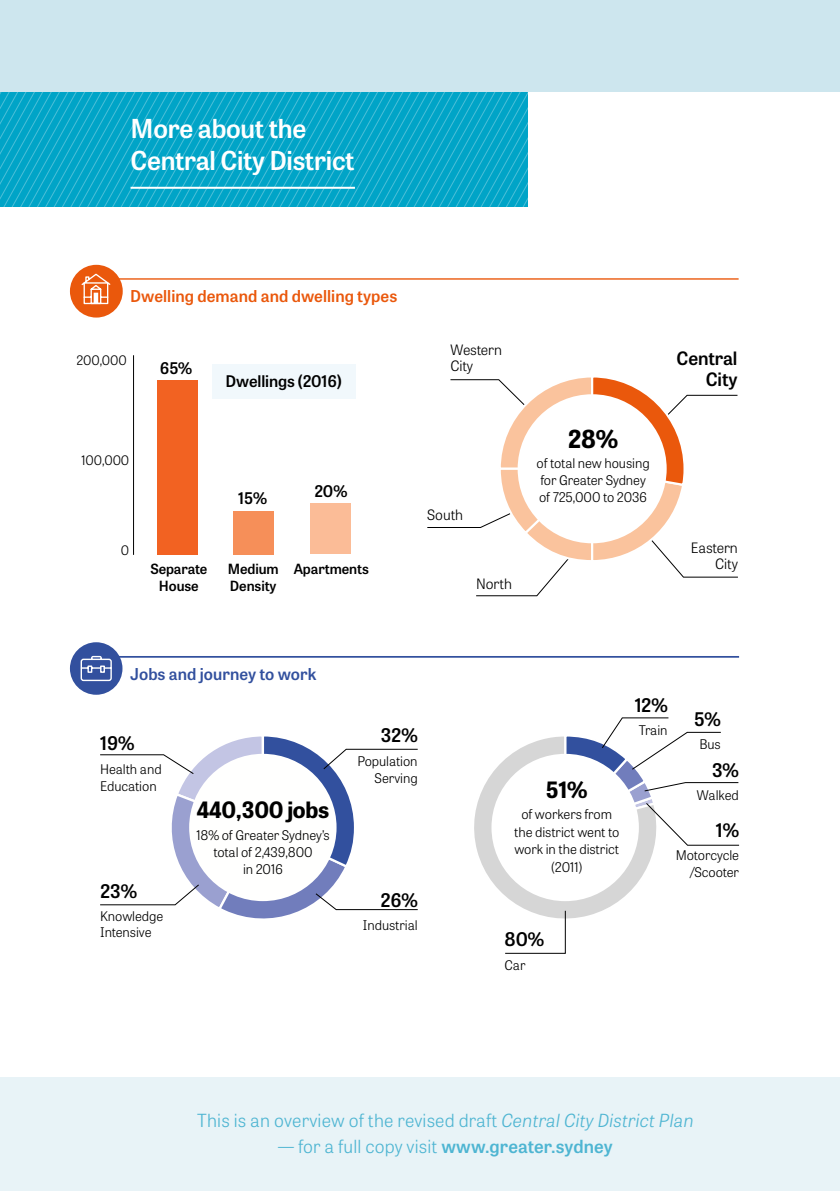
<style>
.page{position:relative;width:840px;height:1191px;background:#fff}
.page>*{position:absolute;margin:0;border:0;box-sizing:border-box;transform-origin:0 0}
.H3_Heading_RP{font:600 26px/32px "Tablet Gothic";letter-spacing:-.01em;color:#fff}
.t1{font:700 24.6px "Tablet Gothic";color:#000}
.t2{font:700 22.4px "Tablet Gothic";letter-spacing:-.01em;color:#000}
.t3{font:600 18.8px "Tablet Gothic";letter-spacing:-.01em;color:#000}
.t4{font:600 18.4px/21px "Tablet Gothic";letter-spacing:-.005em;color:#000;text-align:right}
.THIS_ONE{font:300 18px "Tablet Gothic";letter-spacing:.01em;color:#4eb5d2}
.t5{font:600 16.4px "Tablet Gothic";letter-spacing:.005em;color:#ea580c}
.t6{font:600 16.4px "Tablet Gothic";letter-spacing:.005em;color:#32509e}
.t7{font:600 16px "Tablet Gothic";letter-spacing:-.005em;color:#000}
.t8{font:600 14.8px "Tablet Gothic";letter-spacing:-.005em;color:#000}
.t9{font:300 14.2px/16.2px "Tablet Gothic";letter-spacing:-.005em;color:#000;text-align:right}
.t10{font:600 14px/17.2px "Tablet Gothic";letter-spacing:-.005em;color:#000;text-align:center}
.t11{font:300 13.2px/17.4px "Tablet Gothic";letter-spacing:-.005em;color:#000}
.t12{font:300 13px "Tablet Gothic";letter-spacing:-.005em;color:#000}
.s1{font-style:italic}
.s2{font-weight:600}
</style>
<div class="page">
<svg style="left:1px;top:91px;width:526px;height:116px;background:#0ca8c9"></svg>
<img style="left:0;top:91px;width:1px;height:1100px">
<hr style="left:130px;top:187px;width:225px;height:2px;background:#fff">
<hr style="left:109px;top:656px;width:629px;height:1px;background:#32509e">
<div style="left:157px;top:380px;width:40px;height:174px;background:#f26222"></div>
<div style="left:233px;top:511px;width:40px;height:43px;background:#f68f59"></div>
<div style="left:311px;top:503px;width:40px;height:51px;background:#fbbc97"></div>
<hr style="left:109px;top:278px;width:629px;height:2px;background:#ea580c">
<div style="left:70px;top:265px;width:53px;height:52px;background:#ea580c;border-radius:50%"></div>
<svg style="left:81px;top:273px;width:30px;height:32px"></svg>
<svg style="left:427px;top:377px;width:311px;height:219px"></svg>
<div style="left:517px;top:394px;width:149px;height:149px;background:#fff;border-radius:50%"></div>
<div style="left:70px;top:642px;width:52px;height:53px;background:#32509e;border-radius:50%"></div>
<svg style="left:80px;top:655px;width:32px;height:27px"></svg>
<hr style="left:133px;top:355px;width:1px;height:200px;background:#000">
<div style="left:212px;top:364px;width:143px;height:34px;background:#f1f8fc"></div>
<svg style="left:100px;top:736px;width:318px;height:183px"></svg>
<div style="left:189px;top:754px;width:147px;height:147px;background:#fffffe;border-radius:50%"></div>
<svg style="left:474px;top:717px;width:265px;height:237px"></svg>
<div style="left:0;top:1077px;width:839px;height:114px;background:#e8f3f7"></div>
<div style="left:0;top:0;width:839px;height:91px;background:#cde6ee"></div>
<h1 class="H3_Heading_RP" style="left:130px;top:111px;width:225px">More about the<br>Central City District</h1>
<p class="t5" style="left:130px;top:284px;width:268px">Dwelling demand and dwelling types</p>
<p class="t12" style="left:76px;top:352px;width:52px">200,000</p>
<p class="t7" style="left:160px;top:356px;width:34px">65%</p>
<p class="t8" style="left:231px;top:362px;width:109px">Dwellings (2016)</p>
<p class="t7" style="left:225px;top:370px;width:118px">Dwellings (2016)</p>
<p class="t12" style="left:82px;top:451px;width:49px">100,000</p>
<p class="t12" style="left:121px;top:541px;width:10px">0</p>
<p class="t7" style="left:238px;top:487px;width:30px">15%</p>
<p class="t7" style="left:314px;top:480px;width:34px">20%</p>
<p class="t10" style="left:150px;top:560px;width:58px">Separate<br>House</p>
<p class="t10" style="left:228px;top:560px;width:52px;text-align:left">Medium<br>Density</p>
<p class="t10" style="left:293px;top:560px;width:77px">Apartments</p>
<p class="t9" style="left:450px;top:341px;width:53px;text-align:left">Western<br>City</p>
<p class="t9" style="left:427px;top:506px;width:37px">South</p>
<p class="t9" style="left:476px;top:575px;width:37px">North</p>
<h2 class="t1" style="left:567px;top:421px;width:52px">28%</h2>
<p class="t11" style="left:536px;top:454px;width:115px">of total new housing for Greater Sydney of 725,000 to 2036</p>
<h3 class="t4" style="left:676px;top:347px;width:62px">Central<br>City</h3>
<p class="t9" style="left:690px;top:539px;width:49px">Eastern<br>City</p>
<p class="t6" style="left:130px;top:662px;width:188px">Jobs and journey to work</p>
<h3 class="t3" style="left:100px;top:730px;width:36px">19%</h3>
<p class="t11" style="left:100px;top:760px;width:63px">Health and<br>Education</p>
<h3 class="t3" style="left:100px;top:878px;width:38px">23%</h3>
<p class="t11" style="left:100px;top:908px;width:65px;line-height:16px">Knowledge<br>Intensive</p>
<h3 class="t2" style="left:197px;top:794px;width:134px">440,300 jobs</h3>
<p class="t11" style="left:196px;top:825px;width:135px;text-align:center">18% of Greater Sydney’s total of 2,439,800<br>in 2016</p>
<h3 class="t3" style="left:381px;top:722px;width:38px">32%</h3>
<p class="t11" style="left:357px;top:752px;width:62px;text-align:right">Population<br>Serving</p>
<h3 class="t3" style="left:380px;top:886px;width:39px">26%</h3>
<p class="t11" style="left:362px;top:916px;width:56px">Industrial</p>
<h3 class="t2" style="left:545px;top:774px;width:43px">51%</h3>
<p class="t11" style="left:514px;top:805px;width:106px;text-align:center">of workers from the district went to work in the district (2011)</p>
<h3 class="t3" style="left:634px;top:691px;width:34px">12%</h3>
<p class="t11" style="left:638px;top:721px;width:30px">Train</p>
<h3 class="t3" style="left:693px;top:706px;width:28px">5%</h3>
<p class="t11" style="left:699px;top:735px;width:23px">Bus</p>
<h3 class="t3" style="left:711px;top:756px;width:28px">3%</h3>
<p class="t11" style="left:696px;top:786px;width:43px">Walked</p>
<h3 class="t3" style="left:715px;top:817px;width:25px">1%</h3>
<p class="t11" style="left:675px;top:846px;width:65px;text-align:right">Motorcycle /Scooter</p>
<h3 class="t3" style="left:504px;top:926px;width:41px">80%</h3>
<p class="t11" style="left:504px;top:955px;width:22px">Car</p>
<p class="THIS_ONE" style="left:197px;top:1108px;width:498px">This is an overview of the revised draft <span class="s1">Central City District Plan</span></p>
<p class="THIS_ONE" style="left:278px;top:1134px;width:336px">— for a full copy visit <span class="s2">www.greater.sydney</span></p>
</div>
